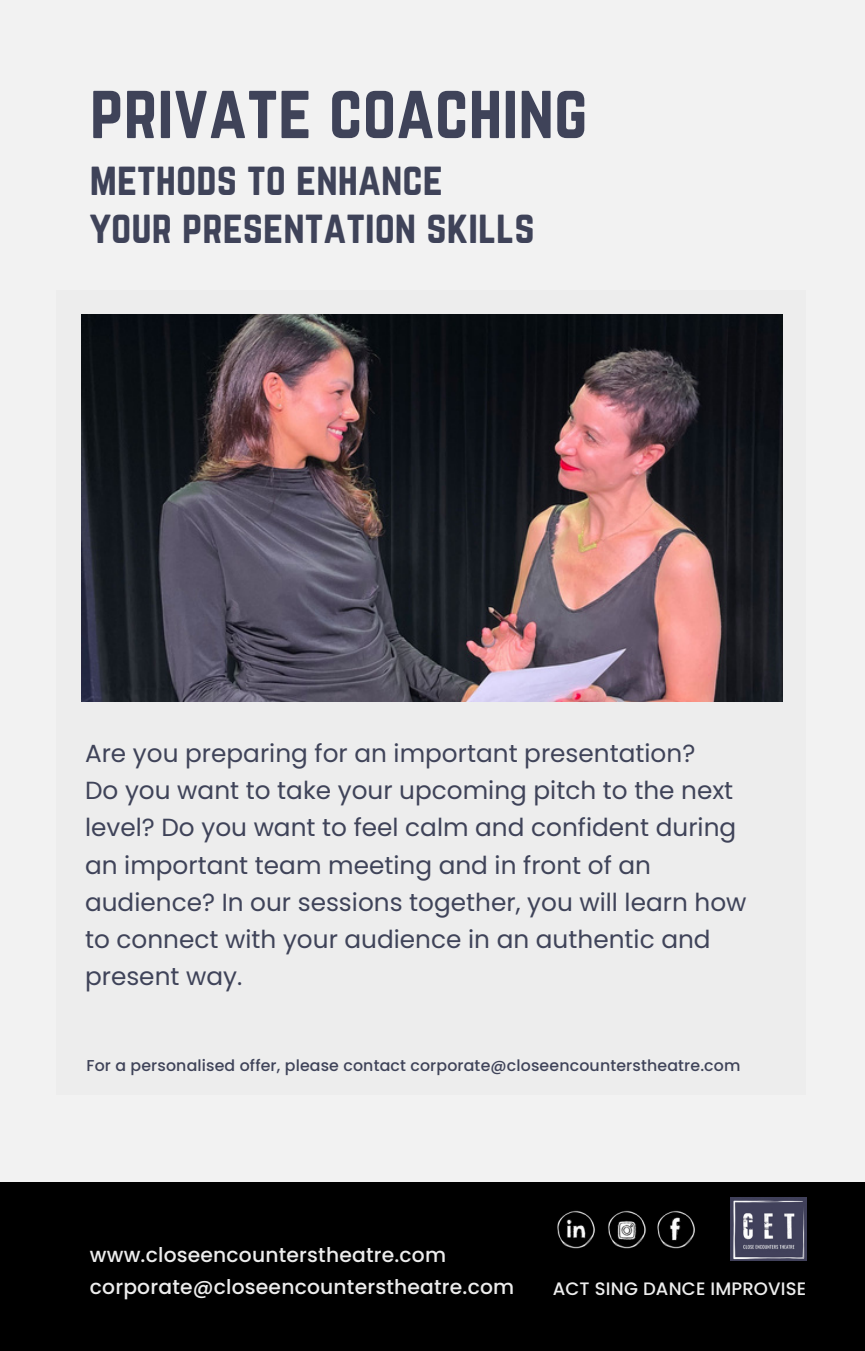
<style>
.page{position:relative;width:865px;height:1351px;background:#fff}
.page>*{position:absolute;margin:0;border:0;box-sizing:border-box;transform-origin:0 0}
.t1{font:67.5px "Norwester";color:#3f4359}
.t2{font:40.5px/47.2px "Norwester";color:#3f4359}
.t3{font:24.75px/37.1px "Poppins";color:#3f4359}
.t4{font:500 20.25px/31.9px "Poppins";letter-spacing:.01em;color:#ededed}
.t5{font:500 18px "Poppins";letter-spacing:.01em;color:#ededed}
.t6{font:500 15.75px "Poppins";letter-spacing:.01em;color:#3f4359}
</style>
<div class="page">
<div style="left:0;top:0;width:864px;height:1350px;background:#000"></div>
<div style="left:0;top:0;width:864px;height:1181px;background:#f2f2f2"></div>
<div style="left:56px;top:290px;width:750px;height:804px;background:#ededed"></div>
<img style="left:81px;top:315px;width:700px;height:386px">
<img style="left:557px;top:1210px;width:138px;height:39px">
<img style="left:730px;top:1197px;width:75px;height:62px">
<p class="t1" style="left:90px;top:79px;width:499px">PRIVATE COACHING</p>
<p class="t2" style="left:90px;top:157px;width:446px">METHODS TO ENHANCE<br>YOUR PRESENTATION SKILLS</p>
<p class="t3" style="left:85px;top:735px;width:662px">Are you preparing for an important presentation?<br>Do you want to take your upcoming pitch to the next level? Do you want to feel calm and confident during an important team meeting and in front of an audience? In our sessions together, you will learn how to connect with your audience in an authentic and present way.</p>
<p class="t6" style="left:86px;top:1056px;width:655px">For a personalised offer, please contact corporate@closeencounterstheatre.com</p>
<p class="t4" style="left:90px;top:1238px;width:425px">www.closeencounterstheatre.com corporate@closeencounterstheatre.com</p>
<p class="t5" style="left:552px;top:1277px;width:255px">ACT SING DANCE IMPROVISE</p>
</div>
